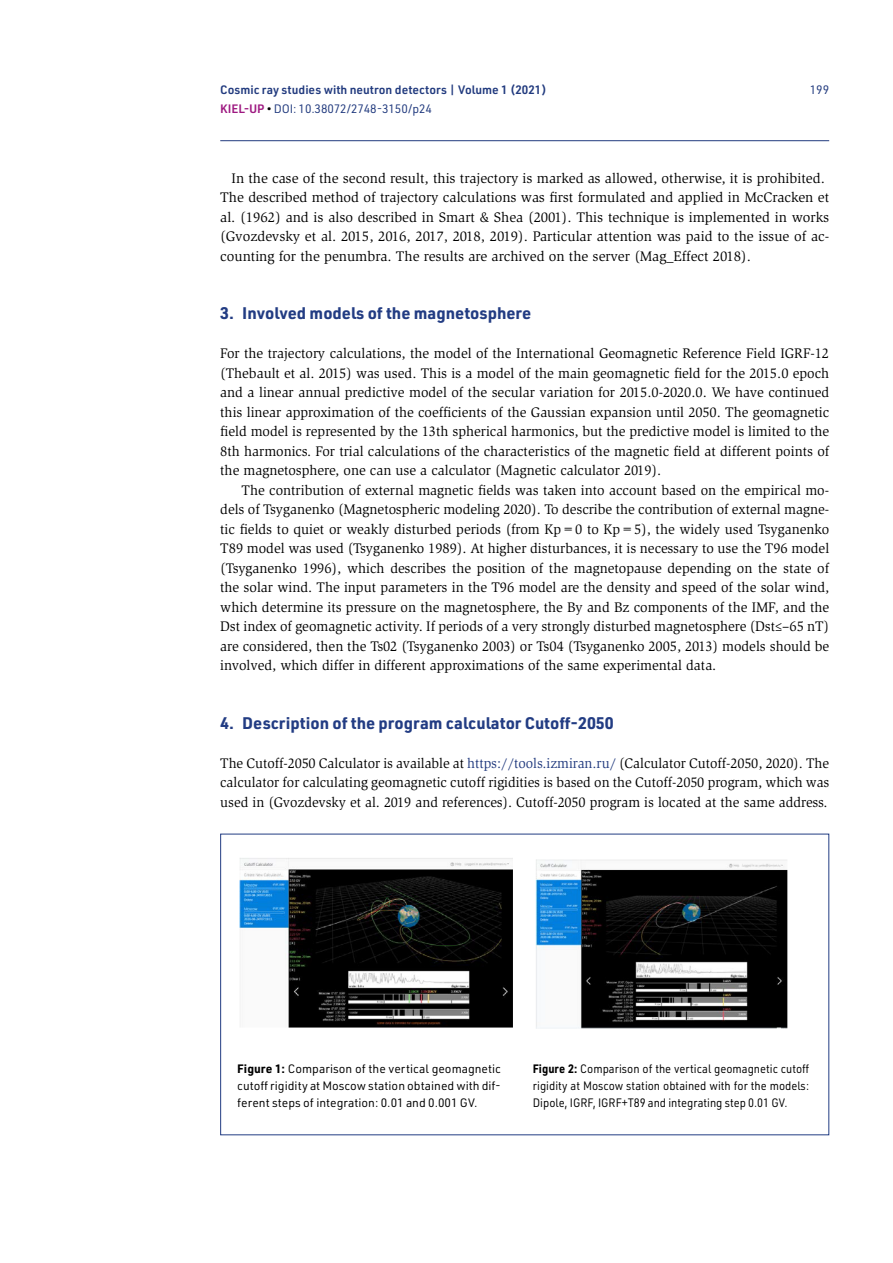
<style>
.page{position:relative;width:893px;height:1263px;background:#fff}
.page>*{position:absolute;margin:0;border:0;box-sizing:border-box;transform-origin:0 0}
.Headline_2_DIN_11pt{font:700 16.5px "URWDIN";color:#223c83}
.Fließtext_Slimbach{font:14.25px/19.5px "Slimbach Std";color:#000;text-align:justify}
.BU_Din_8pt{font:12px/17.2px "URWDIN";color:#000;text-align:justify;scale:.92 1}
.BU_Din_8pt-2{font:12px/17.2px "URWDIN";color:#000;text-align:justify}
.t1{font:600 12px "URWDIN";color:#213a7e}
.t2{font:12px "URWDIN";letter-spacing:-.01em;color:#213a7e}
.s1{font-weight:600;color:#9e1981}
.s2{font-size:9px;color:#000}
.s3{color:#213a7e}
.s4{font-weight:700}
</style>
<div class="page">
<hr style="left:220px;top:140px;width:609px;height:1px;background:#213a7e">
<img style="left:239px;top:858px;width:273px;height:170px">
<img style="left:536px;top:859px;width:252px;height:170px">
<p class="t1" style="left:220px;top:81px;width:328px">Cosmic ray studies with neutron detectors | Volume 1 (2021)</p>
<p class="t2" style="left:810px;top:81px;width:21px">199</p>
<p class="t2" style="left:220px;top:101px;width:213px"><span class="s1">KIEL-UP</span> <span class="s2">•</span> DOI: 10.38072/2748-3150/p24</p>
<p class="Fließtext_Slimbach" style="left:232px;top:168px;width:595px">In the case of the second result, this trajectory is marked as allowed, otherwise, it is prohibited.</p>
<p class="Fließtext_Slimbach" style="left:220px;top:188px;width:610px">The described method of trajectory calculations was first formulated and applied in McCracken et al. (1962) and is also described in Smart &amp; Shea (2001). This technique is implemented in works (Gvozdevsky et al. 2015, 2016, 2017, 2018, 2019). Particular attention was paid to the issue of ac&shy;counting for the penumbra. The results are archived on the server (Mag_Effect 2018).</p>
<p class="Headline_2_DIN_11pt" style="left:220px;top:302px;width:313px">3. Involved models of the magnetosphere</p>
<p class="Fließtext_Slimbach" style="left:220px;top:344px;width:610px">For the trajectory calculations, the model of the International Geomagnetic Reference Field IGRF-12 (Thebault et al. 2015) was used. This is a model of the main geomagnetic field for the 2015.0 epoch and a linear annual predictive model of the secular variation for 2015.0-2020.0. We have continued this linear approximation of the coefficients of the Gaussian expansion until 2050. The geomagnetic field model is represented by the 13th spherical harmonics, but the predictive model is limited to the 8th harmonics. For trial calculations of the characteristics of the magnetic field at different points of the magnetosphere, one can use a calculator (Magnetic calculator 2019).</p>
<p class="Fließtext_Slimbach" style="left:220px;top:480px;width:610px;text-indent:21px">The contribution of external magnetic fields was taken into account based on the empirical mo&shy;dels of Tsyganenko (Magnetospheric modeling 2020). To describe the contribution of external magne&shy;tic fields to quiet or weakly disturbed periods (from Kp=0 to Kp=5), the widely used Tsyganenko T89 model was used (Tsyganenko 1989). At higher disturbances, it is necessary to use the T96 model (Tsyganenko 1996), which describes the position of the magnetopause depending on the state of the solar wind. The input parameters in the T96 model are the density and speed of the solar wind, which determine its pressure on the magnetosphere, the By and Bz components of the IMF, and the Dst index of geomagnetic activity. If periods of a very strongly disturbed magnetosphere (Dst≤–65 nT) are considered, then the Ts02 (Tsyganenko 2003) or Ts04 (Tsyganenko 2005, 2013) models should be involved, which differ in different approximations of the same experimental data.</p>
<p class="Headline_2_DIN_11pt" style="left:220px;top:711px;width:395px">4. Description of the program calculator Cutoff-2050</p>
<p class="Fließtext_Slimbach" style="left:220px;top:753px;width:610px">The Cutoff-2050 Calculator is available at <span class="s3">https://tools.izmiran.ru/</span> (Calculator Cutoff-2050, 2020). The calculator for calculating geomagnetic cutoff rigidities is based on the Cutoff-2050 program, which was used in (Gvozdevsky et al. 2019 and references). Cutoff-2050 program is located at the same address.</p>
<p class="BU_Din_8pt-2" style="left:237px;top:1059px;width:265px"><span class="s4">Figure 1:</span> Comparison of the vertical geomagnetic cutoff rigidity at Moscow station obtained with dif&shy;ferent steps of integration: 0.01 and 0.001 GV.</p>
<p class="BU_Din_8pt" style="left:533px;top:1060px;width:302px"><span class="s4">Figure 2:</span> Comparison of the vertical geomagnetic cutoff rigidity at Moscow station obtained with for the models:<br>Dipole, IGRF, IGRF+T89 and integrating step 0.01 GV.</p>
</div>
